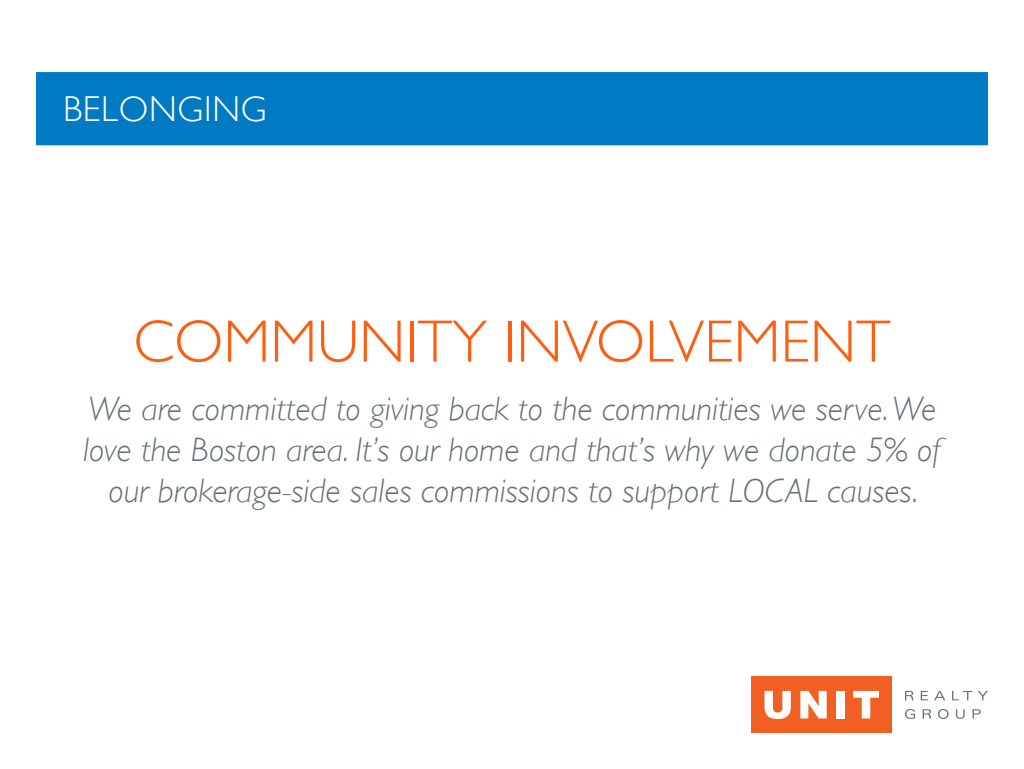
<style>
.page{position:relative;width:1024px;height:769px;background:#fff}
.page>*{position:absolute;margin:0;border:0;box-sizing:border-box;transform-origin:0 0}
.t1{font:300 60px "Gill Sans";color:#fd5e0f}
.t2{font:300 36px "Gill Sans";letter-spacing:.02em;color:#fff}
.t3{font:italic 300 34px/40.8px "Gill Sans";color:#67737a;text-align:center}
</style>
<div class="page">
<div style="left:752px;top:676px;width:140px;height:56px;background:#f16022"></div>
<svg style="left:764px;top:690px;width:27px;height:28px"></svg>
<svg style="left:800px;top:690px;width:27px;height:28px"></svg>
<div style="left:836px;top:690px;width:9px;height:28px;background:#fff"></div>
<svg style="left:853px;top:690px;width:26px;height:28px"></svg>
<svg style="left:905px;top:690px;width:8px;height:10px"></svg>
<svg style="left:921px;top:690px;width:7px;height:10px"></svg>
<svg style="left:934px;top:690px;width:11px;height:10px"></svg>
<svg style="left:952px;top:690px;width:36px;height:10px"></svg>
<svg style="left:905px;top:709px;width:10px;height:9px"></svg>
<svg style="left:923px;top:709px;width:8px;height:9px"></svg>
<svg style="left:938px;top:709px;width:10px;height:9px"></svg>
<svg style="left:956px;top:709px;width:9px;height:9px"></svg>
<svg style="left:972px;top:709px;width:9px;height:9px"></svg>
<div style="left:36px;top:72px;width:952px;height:73px;background:#007bc3"></div>
<p class="t2" style="left:63px;top:81px;width:205px">BELONGING</p>
<h1 class="t1" style="left:133px;top:294px;width:759px">COMMUNITY INVOLVEMENT</h1>
<p class="t3" style="left:83px;top:388px;width:859px">We are committed to giving back to the communities we serve. We love the Boston area. It’s our home and that’s why we donate 5% of our brokerage-side sales commissions to support LOCAL causes.</p>
</div>
